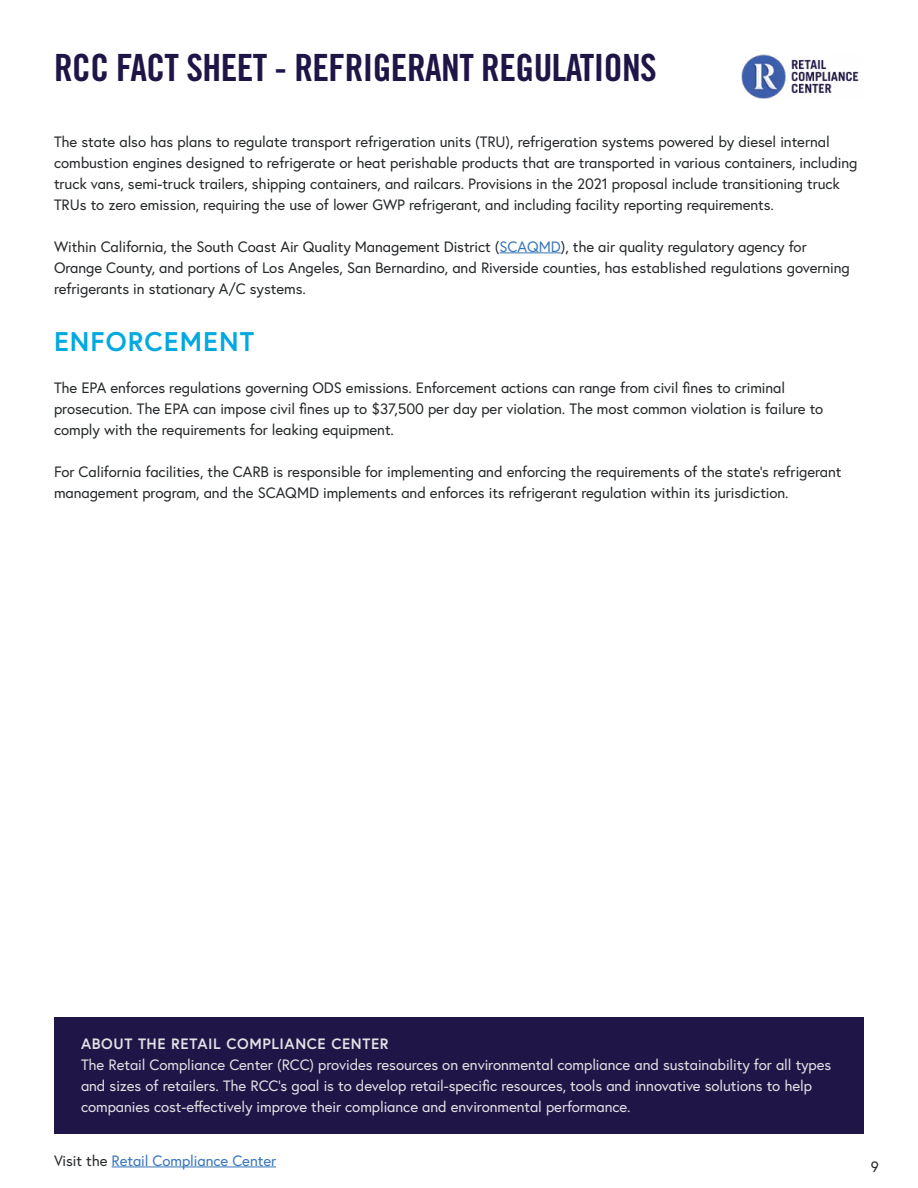
<style>
.page{position:relative;width:918px;height:1188px;background:#fff}
.page>*{position:absolute;margin:0;border:0;box-sizing:border-box;transform-origin:0 0}
.t1{font:37.5px "Trade Gothic LT Pro Bd Cn 20";letter-spacing:-.015em;color:#201547}
.t2{font:700 27px "Europa";letter-spacing:.04em;color:#00a9e0}
.t3{font:15px/21px "Europa";letter-spacing:-.005em;color:#25282a}
.t4{font:15px/21px "Europa";letter-spacing:-.005em;color:#e4e1e5}
.t5{font:15px "Europa";letter-spacing:-.005em;color:#3876bb}
.t6{font:700 15px "Europa";letter-spacing:.04em;color:#e4e1e5}
.s1{color:#3876bb}
.s2{color:#25282a}
</style>
<div class="page">
<img style="left:742px;top:54px;width:117px;height:45px">
<hr style="left:112px;top:1167px;width:164px;height:1px;background:#3876bb">
<hr style="left:500px;top:253px;width:61px;height:1px;background:#3876bb">
<div style="left:54px;top:1017px;width:810px;height:117px;background:#201547"></div>
<h1 class="t1" style="left:54px;top:45px;width:604px">RCC FACT SHEET - REFRIGERANT REGULATIONS</h1>
<p class="t3" style="left:54px;top:131px;width:805px">The state also has plans to regulate transport refrigeration units (TRU), refrigeration systems powered by diesel internal combustion engines designed to refrigerate or heat perishable products that are transported in various containers, including truck vans, semi-truck trailers, shipping containers, and railcars. Provisions in the 2021 proposal include transitioning truck TRUs to zero emission, requiring the use of lower GWP refrigerant, and including facility reporting requirements.</p>
<p class="t3" style="left:54px;top:236px;width:797px">Within California, the South Coast Air Quality Management District (<span class="s1">SCAQMD</span>), the air quality regulatory agency for<br>Orange County, and portions of Los Angeles, San Bernardino, and Riverside counties, has established regulations governing refrigerants in stationary A/C systems.</p>
<h2 class="t2" style="left:54px;top:323px;width:202px">ENFORCEMENT</h2>
<p class="t3" style="left:54px;top:377px;width:771px">The EPA enforces regulations governing ODS emissions. Enforcement actions can range from civil fines to criminal prosecution. The EPA can impose civil fines up to $37,500 per day per violation. The most common violation is failure to comply with the requirements for leaking equipment.</p>
<p class="t3" style="left:54px;top:461px;width:789px">For California facilities, the CARB is responsible for implementing and enforcing the requirements of the state’s refrigerant management program, and the SCAQMD implements and enforces its refrigerant regulation within its jurisdiction.</p>
<p class="t6" style="left:81px;top:1033px;width:309px">ABOUT THE RETAIL COMPLIANCE CENTER</p>
<p class="t4" style="left:81px;top:1054px;width:752px">The Retail Compliance Center (RCC) provides resources on environmental compliance and sustainability for all types and sizes of retailers. The RCC’s goal is to develop retail-specific resources, tools and innovative solutions to help companies cost-effectively improve their compliance and environmental performance.</p>
<p class="t5" style="left:54px;top:1151px;width:224px"><span class="s2">Visit the</span> Retail Compliance Center</p>
<p class="t3" style="left:871px;top:1156px;width:10px">9</p>
</div>
